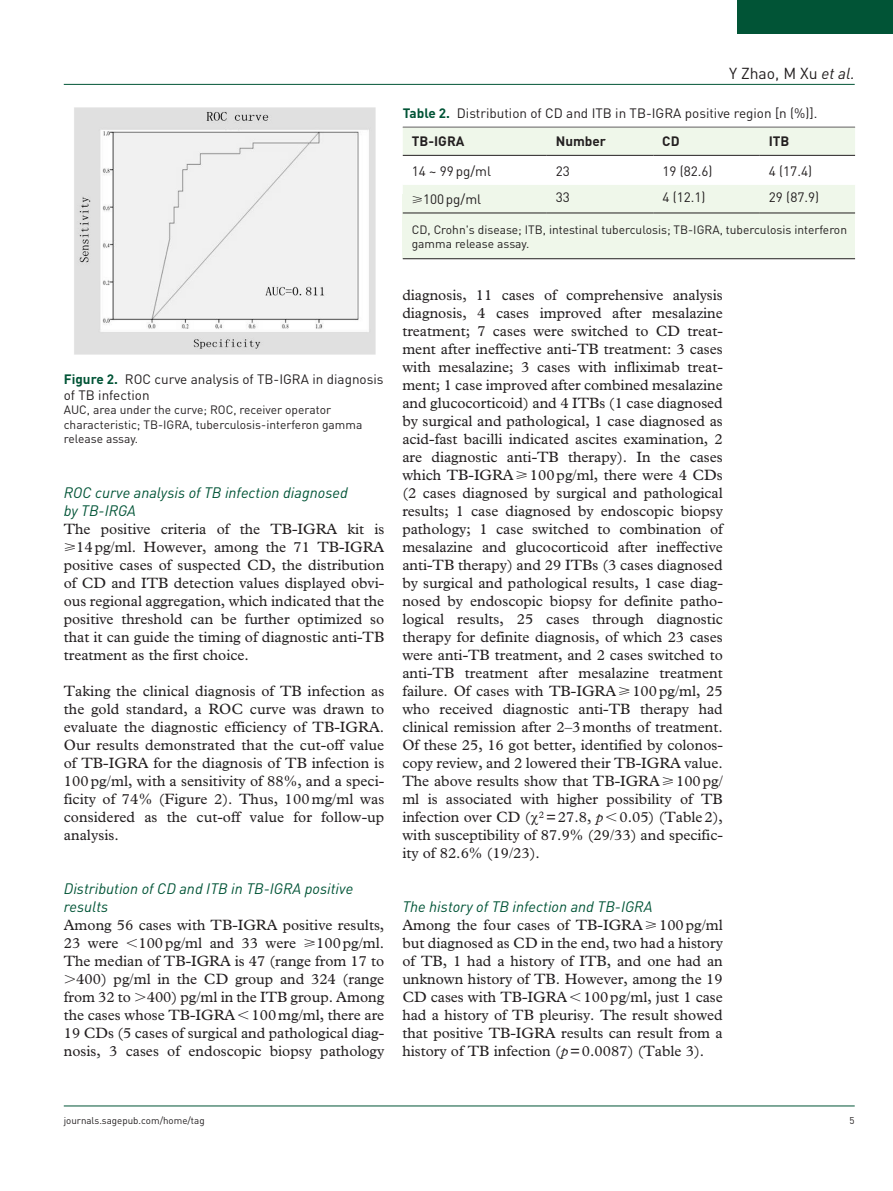
<style>
.page{position:relative;width:893px;height:1191px;background:#fff}
.page>*{position:absolute;margin:0;border:0;box-sizing:border-box;transform-origin:0 0}
.t1{font:15.75px "DIN";color:#231f20}
.t2{font:15px/18px "Plantin Std";color:#231f20;text-align:justify}
.t3{font:italic 15px/18px "DIN";color:#015436}
.t4{font:13.5px/15.8px "DIN";color:#231f20}
.t5{font:700 13.5px "DIN";color:#231f20}
.t6{font:12px/14.2px "DIN";color:#231f20}
.t7{font:9.75px "DIN";color:#231f20}
.s1{font-style:italic}
.s2{font-weight:700;color:#015436}
.s3{font-weight:700}
</style>
<div class="page">
<hr style="left:64px;top:84px;width:791px;height:1px;background:#015436">
<hr style="left:64px;top:1105px;width:791px;height:1px;background:#015436">
<div style="left:738px;top:0;width:155px;height:34px;background:#015436"></div>
<div style="left:402px;top:194px;width:452px;height:64px;background:#eff7ea"></div>
<img style="left:74px;top:107px;width:302px;height:248px">
<hr style="left:403px;top:127px;width:452px;height:1px;background:#231f20">
<hr style="left:403px;top:258px;width:452px;height:1px;background:#231f20">
<svg style="left:403px;top:128px;width:452px;height:85px"></svg>
<hr style="left:403px;top:155px;width:144px;height:1px;background:#231f20">
<hr style="left:547px;top:155px;width:106px;height:1px;background:#231f20">
<hr style="left:653px;top:155px;width:107px;height:1px;background:#231f20">
<hr style="left:760px;top:155px;width:95px;height:1px;background:#231f20">
<hr style="left:403px;top:213px;width:144px;height:1px;background:#231f20">
<hr style="left:547px;top:213px;width:106px;height:1px;background:#231f20">
<hr style="left:653px;top:213px;width:107px;height:1px;background:#231f20">
<hr style="left:760px;top:213px;width:95px;height:1px;background:#231f20">
<p class="t1" style="left:729px;top:63px;width:127px">Y Zhao, M Xu <span class="s1">et al.</span></p>
<p class="t4" style="left:412px;top:98px;width:407px;line-height:28.5px;text-indent:-9px"><span class="s2">Table 2.</span> Distribution of CD and ITB in TB-IGRA positive region [n (%)].<br><span class="s3">TB-IGRA</span></p>
<p class="t5" style="left:556px;top:133px;width:52px">Number</p>
<p class="t5" style="left:662px;top:133px;width:19px">CD</p>
<p class="t5" style="left:769px;top:133px;width:22px">ITB</p>
<p class="t4" style="left:64px;top:371px;width:321px"><span class="s2">Figure 2.</span> ROC curve analysis of TB-IGRA in diagnosis of TB infection</p>
<p class="t6" style="left:64px;top:403px;width:300px">AUC, area under the curve; ROC, receiver operator characteristic; TB-IGRA, tuberculosis-interferon gamma release assay.</p>
<p class="t3" style="left:64px;top:483px;width:285px">ROC curve analysis of TB infection diagnosed by TB-IRGA</p>
<p class="t2" style="left:64px;top:520px;width:322px">The positive criteria of the TB-IGRA kit is ⩾14pg/ml. However, among the 71 TB-IGRA positive cases of suspected CD, the distribution of CD and ITB detection values displayed obvi&shy;ous regional aggregation, which indicated that the positive threshold can be further optimized so that it can guide the timing of diagnostic anti-TB treatment as the first choice.</p>
<p class="t2" style="left:64px;top:682px;width:322px">Taking the clinical diagnosis of TB infection as the gold standard, a ROC curve was drawn to evaluate the diagnostic efficiency of TB-IGRA.<br>Our results demonstrated that the cut-off value of TB-IGRA for the diagnosis of TB infection is 100pg/ml, with a sensitivity of 88%, and a speci&shy;ficity of 74% (Figure 2). Thus, 100mg/ml was considered as the cut-off value for follow-up analysis.</p>
<p class="t3" style="left:64px;top:879px;width:291px">Distribution of CD and ITB in TB-IGRA positive results</p>
<p class="t2" style="left:64px;top:916px;width:322px">Among 56 cases with TB-IGRA positive results,<br>23 were</p>
<p class="t2" style="left:64px;top:934px;width:322px;text-align:right">100pg/ml and 33 were ⩾100pg/ml.<br>The median of TB-IGRA is 47 (range from 17 to 400) pg/ml in the CD group and 324 (range from 32 to 400) pg/ml in the ITB group. Among the cases whose TB-IGRA 100mg/ml, there are 19 CDs (5 cases of surgical and pathological diag&shy;nosis, 3 cases of endoscopic biopsy pathology</p>
<p class="t4" style="left:412px;top:163px;width:81px">14 ~ 99pg/ml</p>
<p class="t4" style="left:556px;top:163px;width:16px">23</p>
<p class="t4" style="left:662px;top:163px;width:52px">19 (82.6)</p>
<p class="t4" style="left:769px;top:163px;width:45px">4 (17.4)</p>
<p class="t4" style="left:412px;top:191px;width:71px">⩾100pg/ml</p>
<p class="t4" style="left:556px;top:189px;width:16px">33</p>
<p class="t4" style="left:662px;top:189px;width:45px">4 (12.1)</p>
<p class="t4" style="left:769px;top:189px;width:52px">29 (87.9)</p>
<p class="t6" style="left:412px;top:222px;width:437px">CD, Crohn's disease; ITB, intestinal tuberculosis; TB-IGRA, tuberculosis interferon gamma release assay.</p>
<p class="t2" style="left:402px;top:286px;width:322px">diagnosis, 11 cases of comprehensive analysis diagnosis, 4 cases improved after mesalazine treatment; 7 cases were switched to CD treat&shy;ment after ineffective anti-TB treatment: 3 cases with mesalazine; 3 cases with infliximab treat&shy;ment; 1 case improved after combined mesalazine and glucocorticoid) and 4 ITBs (1 case diagnosed by surgical and pathological, 1 case diagnosed as acid-fast bacilli indicated ascites examination, 2 are diagnostic anti-TB therapy). In the cases which TB-IGRA⩾100pg/ml, there were 4 CDs (2 cases diagnosed by surgical and pathological results; 1 case diagnosed by endoscopic biopsy pathology; 1 case switched to combination of mesalazine and glucocorticoid after ineffective anti-TB therapy) and 29 ITBs (3 cases diagnosed by surgical and pathological results, 1 case diag&shy;nosed by endoscopic biopsy for definite patho&shy;logical results, 25 cases through diagnostic therapy for definite diagnosis, of which 23 cases were anti-TB treatment, and 2 cases switched to anti-TB treatment after mesalazine treatment failure. Of cases with TB-IGRA⩾100pg/ml, 25 who received diagnostic anti-TB therapy had clinical remission after 2–3months of treatment.<br>Of these 25, 16 got better, identified by colonos&shy;copy review, and 2 lowered their TB-IGRA value.<br>The above results show that TB-IGRA⩾100pg/ ml is associated with higher possibility of TB infection over CD ( <sup>2</sup> =27.8, <span class="s1">p</span> 0.05) (Table2), with susceptibility of 87.9% (29/33) and specific&shy;ity of 82.6% (19/23).</p>
<p class="t3" style="left:402px;top:897px;width:252px">The history of TB infection and TB-IGRA</p>
<p class="t2" style="left:402px;top:916px;width:322px">Among the four cases of TB-IGRA⩾100pg/ml but diagnosed as CD in the end, two had a history of TB, 1 had a history of ITB, and one had an unknown history of TB. However, among the 19<br>CD cases with TB-IGRA 100pg/ml, just 1 case had a history of TB pleurisy. The result showed that positive TB-IGRA results can result from a history of TB infection (<span class="s1">p</span>=0.0087) (Table 3).</p>
<p class="t7" style="left:64px;top:1114px;width:142px">journals.sagepub.com/home/tag</p>
<p class="t7" style="left:850px;top:1114px;width:7px">5</p>
</div>
